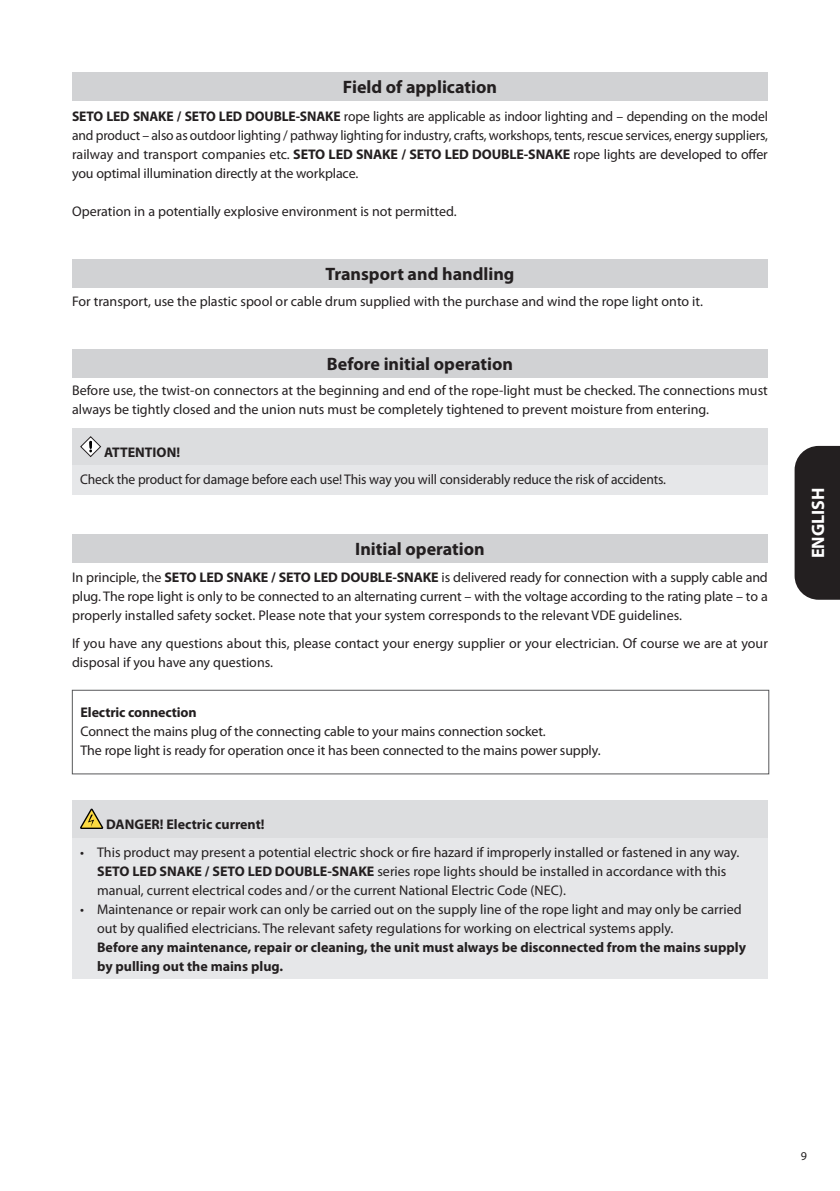
<style>
.page{position:relative;width:840px;height:1191px;background:#fff}
.page>*{position:absolute;margin:0;border:0;box-sizing:border-box;transform-origin:0 0}
.t1{font:700 18px "Myriad Pro";color:#231f20}
.t2{font:700 18px "Myriad Pro";color:#fff}
.Zwischenüberschrift{font:14px/19px "Myriad Pro";color:#231f20}
.Absatzformat_1{font:14px "Myriad Pro";letter-spacing:-.01em;color:#231f20}
.Absatzformat_1-2{font:700 14px "Myriad Pro";color:#231f20}
.t3{font:12px "Myriad Pro";color:#231f20}
.s1{font-weight:700}
</style>
<div class="page">
<div style="left:794px;top:446px;width:45px;height:154px;background:#231f20"></div>
<div style="left:72px;top:72px;width:695px;height:29px;background:#d1d2d4"></div>
<div style="left:72px;top:259px;width:695px;height:28px;background:#d1d2d4"></div>
<div style="left:72px;top:349px;width:695px;height:29px;background:#d1d2d4"></div>
<div style="left:72px;top:428px;width:695px;height:37px;background:#dcdddf"></div>
<div style="left:72px;top:465px;width:695px;height:29px;background:#e6e7e9"></div>
<svg style="left:80px;top:436px;width:22px;height:21px"></svg>
<div style="left:72px;top:534px;width:695px;height:28px;background:#d1d2d4"></div>
<div style="left:72px;top:690px;width:696px;height:84px;border:1px solid #57585a"></div>
<div style="left:72px;top:800px;width:695px;height:38px;background:#dcdddf"></div>
<div style="left:72px;top:838px;width:695px;height:140px;background:#e6e7e9"></div>
<svg style="left:80px;top:808px;width:24px;height:21px"></svg>
<p class="t1" style="left:343px;top:75px;width:155px">Field of application</p>
<p class="Zwischenüberschrift" style="left:72px;top:107px;width:697px;text-align:justify"><span class="s1">SETO LED SNAKE / SETO LED DOUBLE-SNAKE</span> rope lights are applicable as indoor lighting and – depending on the model and product – also as outdoor lighting / pathway lighting for industry, crafts, workshops, tents, rescue services, energy suppliers, railway and transport companies etc. <span class="s1">SETO LED SNAKE / SETO LED DOUBLE-SNAKE</span> rope lights are developed to offer you optimal illumination directly at the workplace.</p>
<p class="Zwischenüberschrift" style="left:72px;top:202px;width:386px">Operation in a potentially explosive environment is not permitted.</p>
<p class="t1" style="left:325px;top:262px;width:190px">Transport and handling</p>
<p class="Zwischenüberschrift" style="left:72px;top:292px;width:632px">For transport, use the plastic spool or cable drum supplied with the purchase and wind the rope light onto it.</p>
<p class="t1" style="left:327px;top:352px;width:187px">Before initial operation</p>
<p class="Zwischenüberschrift" style="left:72px;top:381px;width:697px">Before use, the twist-on connectors at the beginning and end of the rope-light must be checked. The connections must always be tightly closed and the union nuts must be completely tightened to prevent moisture from entering.</p>
<p class="Absatzformat_1-2" style="left:104px;top:443px;width:77px">ATTENTION!</p>
<p class="Zwischenüberschrift" style="left:80px;top:469px;width:587px">Check the product for damage before each use! This way you will considerably reduce the risk of accidents.</p>
<p class="t1" style="left:355px;top:537px;width:131px">Initial operation</p>
<p class="Zwischenüberschrift" style="left:72px;top:567px;width:697px;text-align:justify">In principle, the <span class="s1">SETO LED SNAKE / SETO LED DOUBLE-SNAKE</span> is delivered ready for connection with a supply cable and plug. The rope light is only to be connected to an alternating current – with the voltage according to the rating plate – to a properly installed safety socket. Please note that your system corresponds to the relevant VDE guidelines.</p>
<p class="Zwischenüberschrift" style="left:72px;top:634px;width:697px">If you have any questions about this, please contact your energy supplier or your electrician. Of course we are at your disposal if you have any questions.</p>
<p class="Absatzformat_1-2" style="left:81px;top:702px;width:118px">Electric connection</p>
<p class="Absatzformat_1" style="left:81px;top:722px;width:466px">Connect the mains plug of the connecting cable to your mains connection socket.</p>
<p class="Absatzformat_1" style="left:81px;top:741px;width:521px">The rope light is ready for operation once it has been connected to the mains power supply.</p>
<p class="Absatzformat_1-2" style="left:106px;top:815px;width:160px">DANGER! Electric current!</p>
<p class="Zwischenüberschrift" style="left:97px;top:842px;width:643px;text-indent:-17px">• This product may present a potential electric shock or fire hazard if improperly installed or fastened in any way.<br><span class="s1">SETO LED SNAKE / SETO LED DOUBLE-SNAKE</span> series rope lights should be installed in accordance with this manual, current electrical codes and/or the current National Electric Code (NEC).</p>
<p class="Zwischenüberschrift" style="left:97px;top:899px;width:650px;text-indent:-17px">• Maintenance or repair work can only be carried out on the supply line of the rope light and may only be carried out by qualified electricians. The relevant safety regulations for working on electrical systems apply.<br><span class="s1">Before any maintenance, repair or cleaning, the unit must always be disconnected from the mains supply by pulling out the mains plug.</span></p>
<p class="t2" style="left:805px;top:558px;width:72px;rotate:-90deg">ENGLISH</p>
<p class="t3" style="left:800px;top:1148px;width:8px">9</p>
</div>
